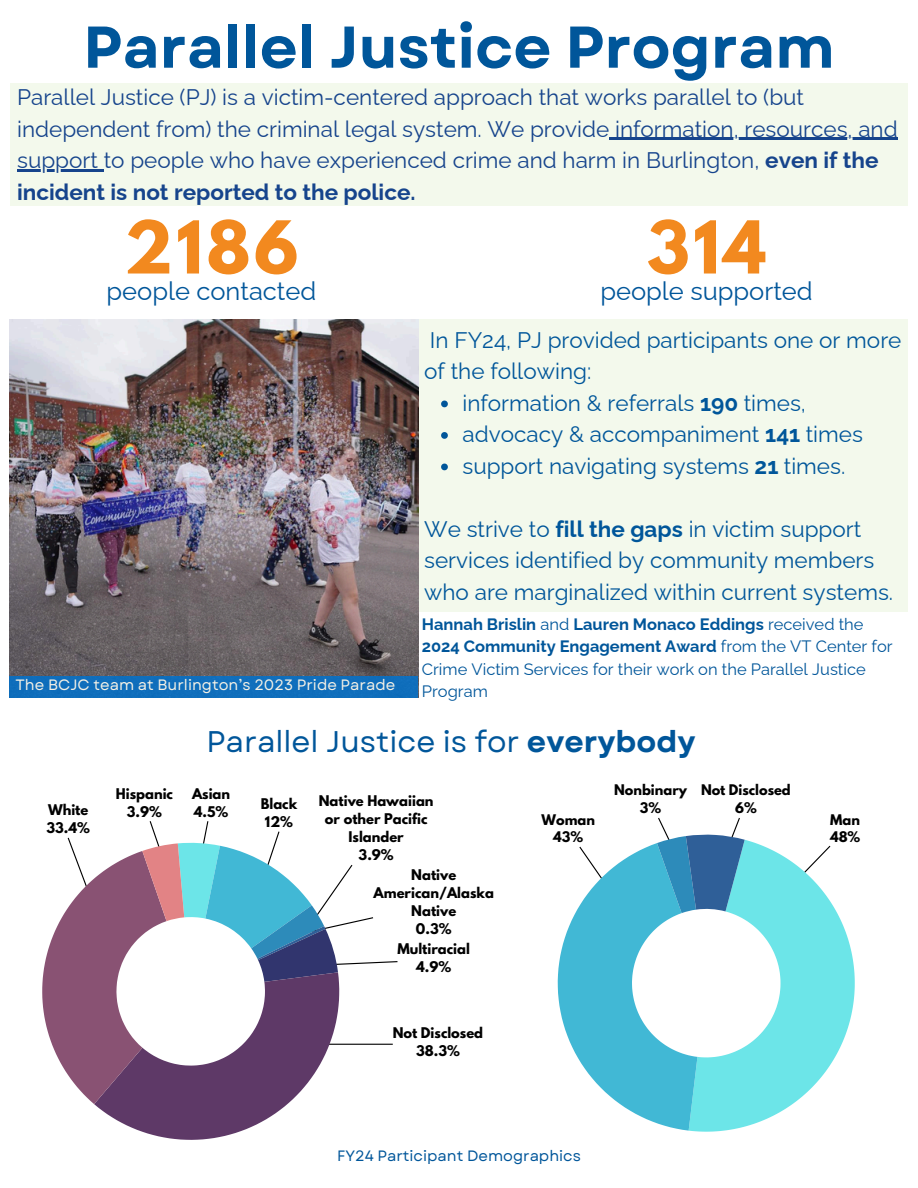
<style>
.page{position:relative;width:918px;height:1188px;background:#fff}
.page>*{position:absolute;margin:0;border:0;box-sizing:border-box;transform-origin:0 0}
.t1{font:700 64.5px "League Spartan";letter-spacing:.055em;color:#f2891f}
.t2{font:700 58.8px "Garet";color:#00569a}
.t3{font:29.85px "Garet";color:#00569a}
.t4{font:25.5px "Raleway";color:#00569a}
.t5{font:22.5px/31.5px "Raleway";color:#00569a}
.t6{font:22.5px/31.5px "Raleway";color:#16448c}
.t7{font:16.5px/22.5px "Raleway";color:#00569a}
.t8{font:15px "Garet";color:#f4f1e6}
.t9{font:15px "Garet";color:#00569a}
.t10{font:700 13.05px/18px "League Spartan";color:#000;text-align:center}
.s1{font-weight:700}
</style>
<div class="page">
<div style="left:10px;top:83px;width:898px;height:123px;background:#f3f9ec"></div>
<hr style="left:609px;top:138px;width:289px;height:2px;background:#16448c">
<hr style="left:17px;top:169px;width:87px;height:3px;background:#16448c">
<div style="left:418px;top:320px;width:490px;height:292px;background:#f3f9ec"></div>
<svg style="left:441px;top:401px;width:7px;height:6px"></svg>
<svg style="left:441px;top:432px;width:7px;height:7px"></svg>
<svg style="left:441px;top:464px;width:7px;height:6px"></svg>
<img style="left:10px;top:320px;width:408px;height:356px">
<div style="left:10px;top:676px;width:408px;height:22px;background:#0f6ebb"></div>
<svg style="left:758px;top:844px;width:97px;height:279px;fill:#6ce5e8"></svg>
<svg style="left:557px;top:840px;width:201px;height:292px"></svg>
<svg style="left:641px;top:817px;width:104px;height:100px"></svg>
<svg style="left:99px;top:1108px;width:184px;height:32px;fill:#5e3967"></svg>
<svg style="left:42px;top:821px;width:356px;height:287px"></svg>
<h3 class="t2" style="left:83px;top:5px;width:753px">Parallel Justice Program</h3>
<h1 class="t6" style="left:17px;top:81px;width:882px">Parallel Justice (PJ) is a victim-centered approach that works parallel to (but independent from) the criminal legal system. We provide information, resources, and</h1>
<h1 class="t6" style="left:17px;top:144px;width:863px">support to people who have experienced crime and harm in Burlington, <span class="s1">even if the incident is not reported to the police.</span></h1>
<h1 class="t1" style="left:124px;top:215px;width:176px">2186</h1>
<h3 class="t4" style="left:107px;top:276px;width:211px">people contacted</h3>
<h2 class="t8" style="left:16px;top:674px;width:381px">The BCJC team at Burlington’s 2023 Pride Parade</h2>
<p class="t1" style="left:647px;top:215px;width:121px">314</p>
<h5 class="t4" style="left:600px;top:276px;width:214px">people supported</h5>
<h4 class="t5" style="left:424px;top:324px;width:479px">In FY24, PJ provided participants one or more of the following:</h4>
<p class="t5" style="left:462px;top:387px;width:345px">information &amp; referrals <span class="s1">190</span> times,</p>
<p class="t5" style="left:462px;top:418px;width:402px">advocacy &amp; accompaniment <span class="s1">141</span> times</p>
<p class="t5" style="left:462px;top:450px;width:384px">support navigating systems <span class="s1">21</span> times.</p>
<h4 class="t5" style="left:424px;top:513px;width:470px">We strive to <span class="s1">fill the gaps</span> in victim support services identified by community members who are marginalized within current systems.</h4>
<p class="t7" style="left:422px;top:613px;width:472px"><span class="s1">Hannah Brislin</span> and <span class="s1">Lauren Monaco Eddings</span> received the <span class="s1">2024 Community Engagement Award</span> from the VT Center for Crime Victim Services for their work on the Parallel Justice Program</p>
<h5 class="t3" style="left:206px;top:720px;width:490px">Parallel Justice is for <span class="s1">everybody</span></h5>
<p class="t10" style="left:116px;top:786px;width:59px">Hispanic</p>
<p class="t10" style="left:127px;top:804px;width:37px">3.9%</p>
<p class="t10" style="left:192px;top:786px;width:40px">Asian</p>
<p class="t10" style="left:48px;top:803px;width:42px">White</p>
<p class="t10" style="left:194px;top:804px;width:36px">4.5%</p>
<p class="t10" style="left:46px;top:821px;width:45px">33.4%</p>
<p class="t10" style="left:261px;top:796px;width:38px">Black</p>
<p class="t10" style="left:265px;top:814px;width:30px">12%</p>
<p class="t10" style="left:319px;top:794px;width:116px">Native Hawaiian or other Pacific<br>Islander</p>
<p class="t10" style="left:359px;top:848px;width:37px">3.9%</p>
<p class="t10" style="left:374px;top:868px;width:122px">Native<br>American/Alaska<br>Native</p>
<p class="t10" style="left:416px;top:922px;width:37px">0.3%</p>
<p class="t10" style="left:397px;top:941px;width:74px">Multiracial</p>
<p class="t10" style="left:416px;top:959px;width:37px">4.9%</p>
<p class="t10" style="left:393px;top:1026px;width:92px">Not Disclosed</p>
<p class="t10" style="left:416px;top:1044px;width:45px">38.3%</p>
<p class="t10" style="left:542px;top:812px;width:55px">Woman</p>
<p class="t10" style="left:553px;top:830px;width:32px">43%</p>
<p class="t10" style="left:614px;top:783px;width:74px">Nonbinary</p>
<p class="t10" style="left:640px;top:801px;width:23px">3%</p>
<p class="t10" style="left:701px;top:783px;width:91px">Not Disclosed</p>
<p class="t10" style="left:735px;top:801px;width:23px">6%</p>
<p class="t9" style="left:337px;top:1144px;width:245px">FY24 Participant Demographics</p>
<p class="t10" style="left:830px;top:812px;width:31px">Man</p>
<p class="t10" style="left:830px;top:830px;width:32px">48%</p>
</div>
